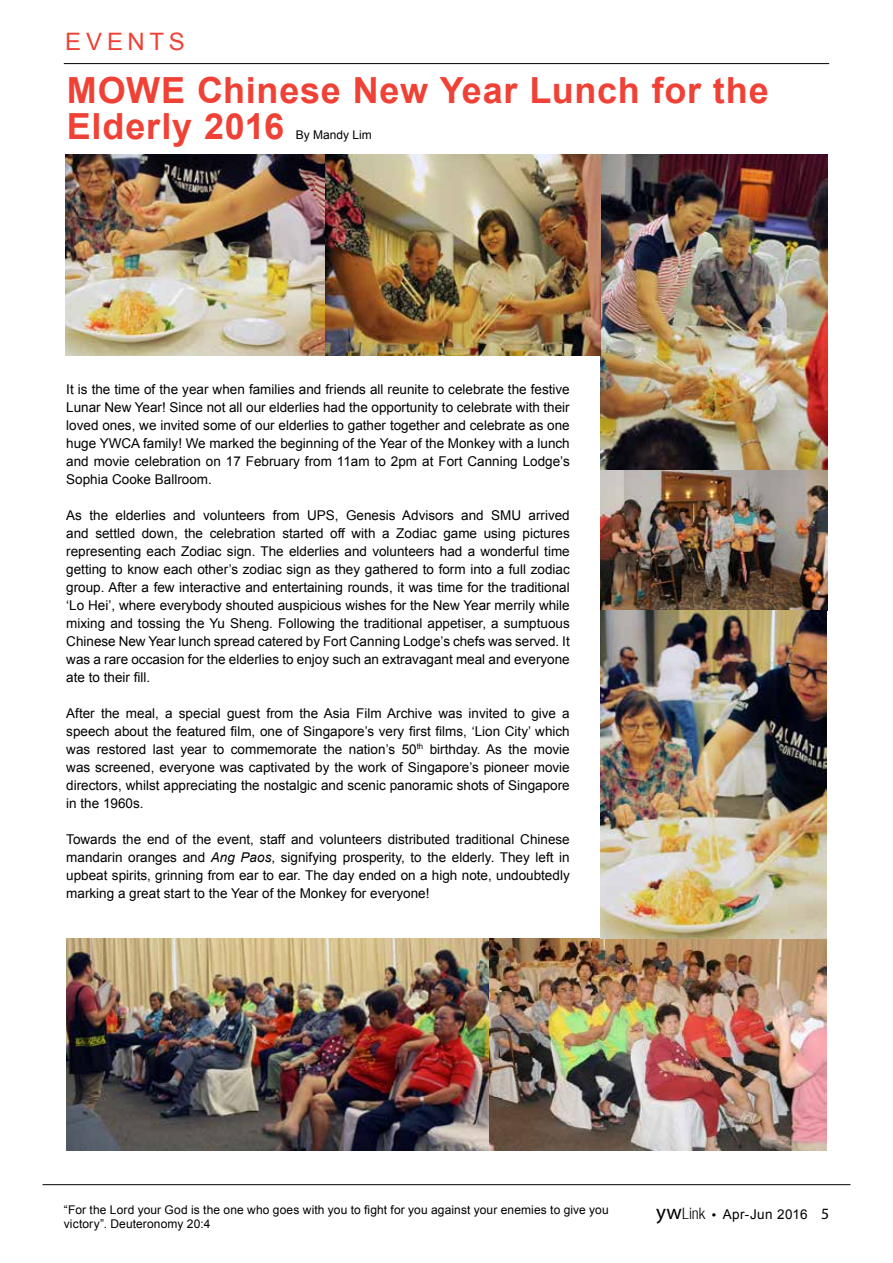
<style>
.page{position:relative;width:893px;height:1263px;background:#fff}
.page>*{position:absolute;margin:0;border:0;box-sizing:border-box;transform-origin:0 0}
.t1{font:700 36px/36px "Arial";letter-spacing:.02em;color:#ef4135}
.t2{font:24px "Arial";letter-spacing:.195em;color:#ef4135}
.t3{font:15.75px "Myriad Pro";letter-spacing:-.005em;color:#000}
.t4{font:13.5px/18px "Arial";color:#000;text-align:justify}
.t5{font:13.5px "Arial";letter-spacing:.035em;color:#000}
.t6{font:12px/14.4px "Arial";letter-spacing:.01em;color:#000}
.s1{font-style:italic}
.s2{font-size:21px}
.s3{font-family:"Helvetica Neue";font-weight:300;font-stretch:condensed}
</style>
<div class="page">
<hr style="left:64px;top:63px;width:765px;height:1px;background:#000">
<hr style="left:43px;top:1184px;width:807px;height:1px;background:#000">
<img style="left:65px;top:154px;width:535px;height:202px">
<img style="left:600px;top:154px;width:228px;height:457px">
<img style="left:66px;top:938px;width:761px;height:212px">
<img style="left:600px;top:611px;width:226px;height:327px">
<h2 class="t2" style="left:65px;top:26px;width:121px">EVENTS</h2>
<h1 class="t1" style="left:67px;top:73px;width:703px">MOWE Chinese New Year Lunch for the<br>Elderly 2016</h1>
<p class="t6" style="left:296px;top:127px;width:78px">By Mandy Lim</p>
<p class="t4" style="left:66px;top:380px;width:505px">It is the time of the year when families and friends all reunite to celebrate the festive Lunar New Year! Since not all our elderlies had the opportunity to celebrate with their loved ones, we invited some of our elderlies to gather together and celebrate as one huge YWCA family! We marked the beginning of the Year of the Monkey with a lunch and movie celebration on 17 February from 11am to 2pm at Fort Canning Lodge’s Sophia Cooke Ballroom.</p>
<p class="t4" style="left:66px;top:506px;width:505px">As the elderlies and volunteers from UPS, Genesis Advisors and SMU arrived and settled down, the celebration started off with a Zodiac game using pictures representing each Zodiac sign. The elderlies and volunteers had a wonderful time getting to know each other’s zodiac sign as they gathered to form into a full zodiac group. After a few interactive and entertaining rounds, it was time for the traditional ‘Lo Hei’, where everybody shouted auspicious wishes for the New Year merrily while mixing and tossing the Yu Sheng. Following the traditional appetiser, a sumptuous Chinese New Year lunch spread catered by Fort Canning Lodge’s chefs was served. It was a rare occasion for the elderlies to enjoy such an extravagant meal and everyone ate to their fill.</p>
<p class="t4" style="left:66px;top:704px;width:505px">After the meal, a special guest from the Asia Film Archive was invited to give a speech about the featured film, one of Singapore’s very first films, ‘Lion City’ which was restored last year to commemorate the nation’s 50<sup>th</sup> birthday. As the movie was screened, everyone was captivated by the work of Singapore’s pioneer movie directors, whilst appreciating the nostalgic and scenic panoramic shots of Singapore in the 1960s.</p>
<p class="t4" style="left:66px;top:830px;width:505px">Towards the end of the event, staff and volunteers distributed traditional Chinese mandarin oranges and <span class="s1">Ang Paos</span>, signifying prosperity, to the elderly. They left in upbeat spirits, grinning from ear to ear. The day ended on a high note, undoubtedly marking a great start to the Year of the Monkey for everyone!</p>
<p class="t6" style="left:64px;top:1203px;width:546px">“For the Lord your God is the one who goes with you to fight for you against your enemies to give you victory”. Deuteronomy 20:4</p>
<p class="t3" style="left:656px;top:1204px;width:174px"><span class="s2">yw</span><span class="s3">Link</span> • Jul - Sep 2014 5</p>
<p class="t5" style="left:723px;top:1205px;width:86px">Apr-Jun 2016</p>
</div>
